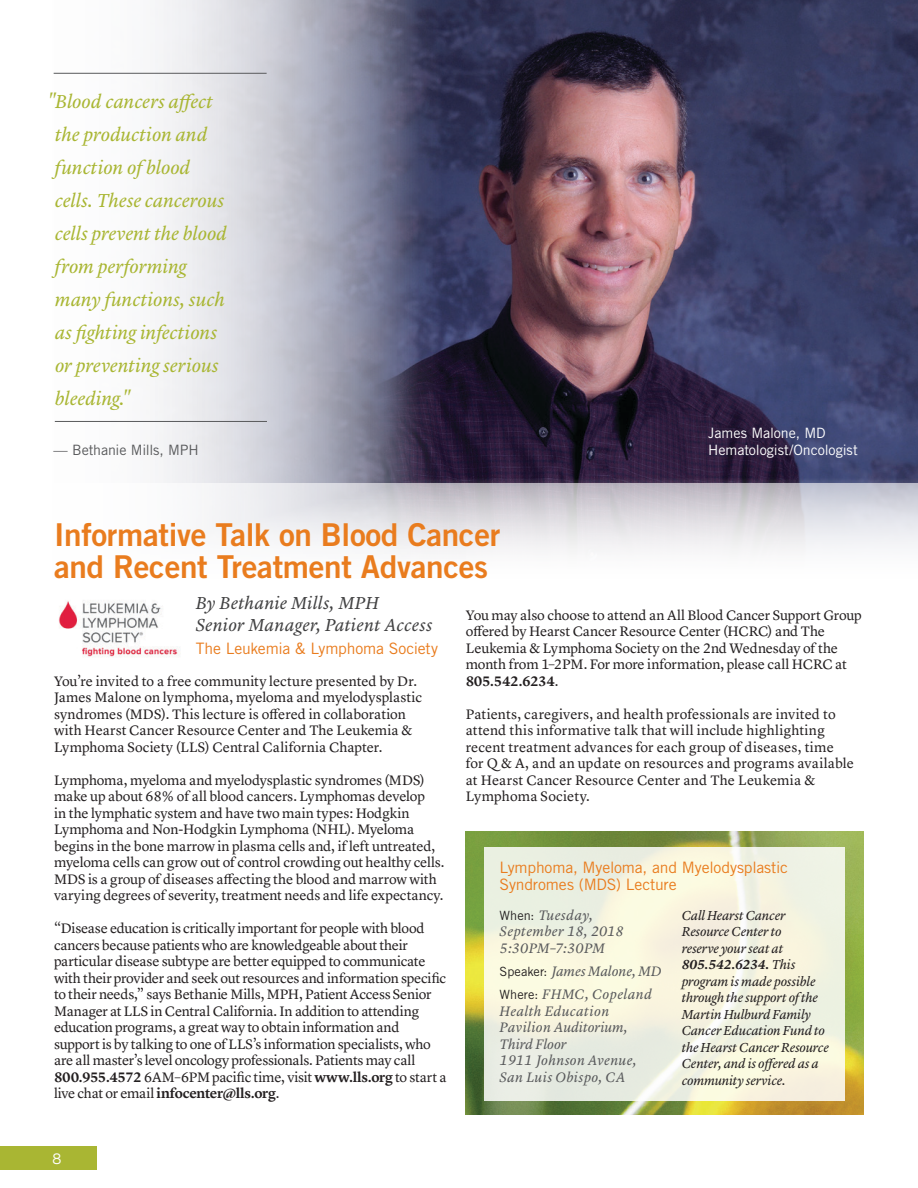
<style>
.page{position:relative;width:918px;height:1188px;background:#fff}
.page>*{position:absolute;margin:0;border:0;box-sizing:border-box;transform-origin:0 0}
.Artical_Headers{font:31.5px/31.5px "Trade Gothic Bold Two";letter-spacing:-.01em;color:#e97c1e}
.Body_Copy_Quote_from{font:italic 19.5px/33px "Lyon Text";color:#a9b633}
.Article_Sub_Headers{font:italic 18px/21.6px "Lyon Text";letter-spacing:.015em;color:#414142}
.Event_Box_Event_Titl{font:15.75px/16.5px "Trade Gothic";letter-spacing:-.01em;color:#e97c1e}
.t1{font:300 15px "Interstate";color:#fff}
.Body_Copy{font:14.25px/16.5px "Lyon Text";letter-spacing:-.005em;color:#231f20}
.Classes_title{font:italic 14.25px/16.5px "Lyon Text";letter-spacing:.02em;color:#58595b}
.End_Call_out_to_body{font:14.25px/16.5px "Trade Gothic";letter-spacing:-.005em;color:#fff}
.Classes_title-2{font:italic 14.25px "Lyon Text";letter-spacing:-.005em;color:#58595b}
.End_Call_out_to_body-2{font:14.25px "Trade Gothic";letter-spacing:-.015em;color:#58595b}
.Event_dates{font:italic 13.5px/16.5px "Lyon Text";letter-spacing:-.01em;color:#231f20}
.s1{font-weight:600}
.s2{font-family:"Trade Gothic";font-style:normal;font-size:12.75px;color:#231f20}
</style>
<div class="page">
<img style="left:466px;top:0;width:452px;height:483px">
<svg style="left:466px;top:483px;width:452px;height:69px"></svg>
<svg style="left:53px;top:0;width:413px;height:862px"></svg>
<img style="left:466px;top:831px;width:398px;height:283px">
<svg style="left:485px;top:848px;width:360px;height:253px;background:#f2f2e0"></svg>
<img style="left:54px;top:594px;width:128px;height:67px">
<hr style="left:54px;top:73px;width:213px;height:1px;background:#58595b">
<hr style="left:55px;top:421px;width:212px;height:1px;background:#58595b">
<div style="left:0;top:1147px;width:96px;height:23px;background:#a9b633"></div>
<p class="Body_Copy_Quote_from" style="left:55px;top:83px;width:174px;text-indent:-7px">"Blood cancers affect the production and function of blood cells. These cancerous cells prevent the blood from performing many functions, such as fighting infections or preventing serious bleeding."</p>
<p class="End_Call_out_to_body-2" style="left:54px;top:441px;width:147px">— Bethanie Mills, MPH</p>
<p class="End_Call_out_to_body" style="left:708px;top:425px;width:151px">James Malone, MD<br>Hematologist/Oncologist</p>
<p class="Artical_Headers" style="left:54px;top:518px;width:448px">Informative Talk on Blood Cancer and Recent Treatment Advances</p>
<p class="Article_Sub_Headers" style="left:196px;top:591px;width:238px">By Bethanie Mills, MPH<br>Senior Manager, Patient Access</p>
<p class="Event_Box_Event_Titl" style="left:196px;top:640px;width:244px">The Leukemia &amp; Lymphoma Society</p>
<p class="Body_Copy" style="left:54px;top:671px;width:370px">You’re invited to a free community lecture presented by Dr.<br>James Malone on lymphoma, myeloma and myelodysplastic syndromes (MDS). This lecture is offered in collaboration with Hearst Cancer Resource Center and The Leukemia &amp; Lymphoma Society (LLS) Central California Chapter.</p>
<p class="Body_Copy" style="left:54px;top:770px;width:392px">Lymphoma, myeloma and myelodysplastic syndromes (MDS) make up about 68% of all blood cancers. Lymphomas develop<br>in the lymphatic system and have two main types: Hodgkin Lymphoma and Non-Hodgkin Lymphoma (NHL). Myeloma begins in the bone marrow in plasma cells and, if left untreated, myeloma cells can grow out of control crowding out healthy cells.<br>MDS is a group of diseases affecting the blood and marrow with varying degrees of severity, treatment needs and life expectancy.</p>
<p class="Body_Copy" style="left:54px;top:919px;width:394px">“Disease education is critically important for people with blood cancers because patients who are knowledgeable about their particular disease subtype are better equipped to communicate with their provider and seek out resources and information specific to their needs,” says Bethanie Mills, MPH, Patient Access Senior Manager at LLS in Central California. In addition to attending education programs, a great way to obtain information and support is by talking to one of LLS’s information specialists, who are all master’s level oncology professionals. Patients may call <span class="s1">800.955.4572</span> 6AM–6PM pacific time, visit <span class="s1">www.lls.org</span> to start a live chat or email <span class="s1">infocenter@lls.org</span>.</p>
<p class="Body_Copy" style="left:466px;top:605px;width:398px">You may also choose to attend an All Blood Cancer Support Group offered by Hearst Cancer Resource Center (HCRC) and The Leukemia &amp; Lymphoma Society on the 2nd Wednesday of the month from 1–2PM. For more information, please call HCRC at <span class="s1">805.542.6234</span>.</p>
<p class="Body_Copy" style="left:466px;top:704px;width:390px">Patients, caregivers, and health professionals are invited to attend this informative talk that will include highlighting recent treatment advances for each group of diseases, time for Q &amp; A, and an update on resources and programs available at Hearst Cancer Resource Center and The Leukemia &amp; Lymphoma Society.</p>
<p class="Event_Box_Event_Titl" style="left:500px;top:859px;width:290px">Lymphoma, Myeloma, and Myelodysplastic<br>Syndromes (MDS) Lecture</p>
<p class="Classes_title" style="left:500px;top:906px;width:126px"><span class="s2">When:</span> Tuesday,<br>September 18, 2018<br>5:30PM–7:30PM</p>
<p class="Classes_title-2" style="left:500px;top:961px;width:163px"><span class="s2">Speaker:</span> James Malone, MD</p>
<p class="Classes_title" style="left:500px;top:985px;width:154px"><span class="s2">Where:</span> FHMC, Copeland<br>Health Education<br>Pavilion Auditorium,<br>Third Floor<br>1911 Johnson Avenue,<br>San Luis Obispo, CA</p>
<p class="Event_dates" style="left:682px;top:906px;width:149px">Call Hearst Cancer<br>Resource Center to<br>reserve your seat at<br><span class="s1">805.542.6234.</span> This program is made possible through the support of the<br>Martin Hulburd Family<br>Cancer Education Fund to the Hearst Cancer Resource<br>Center, and is offered as a community service.</p>
<p class="t1" style="left:52px;top:1150px;width:11px">8</p>
</div>
